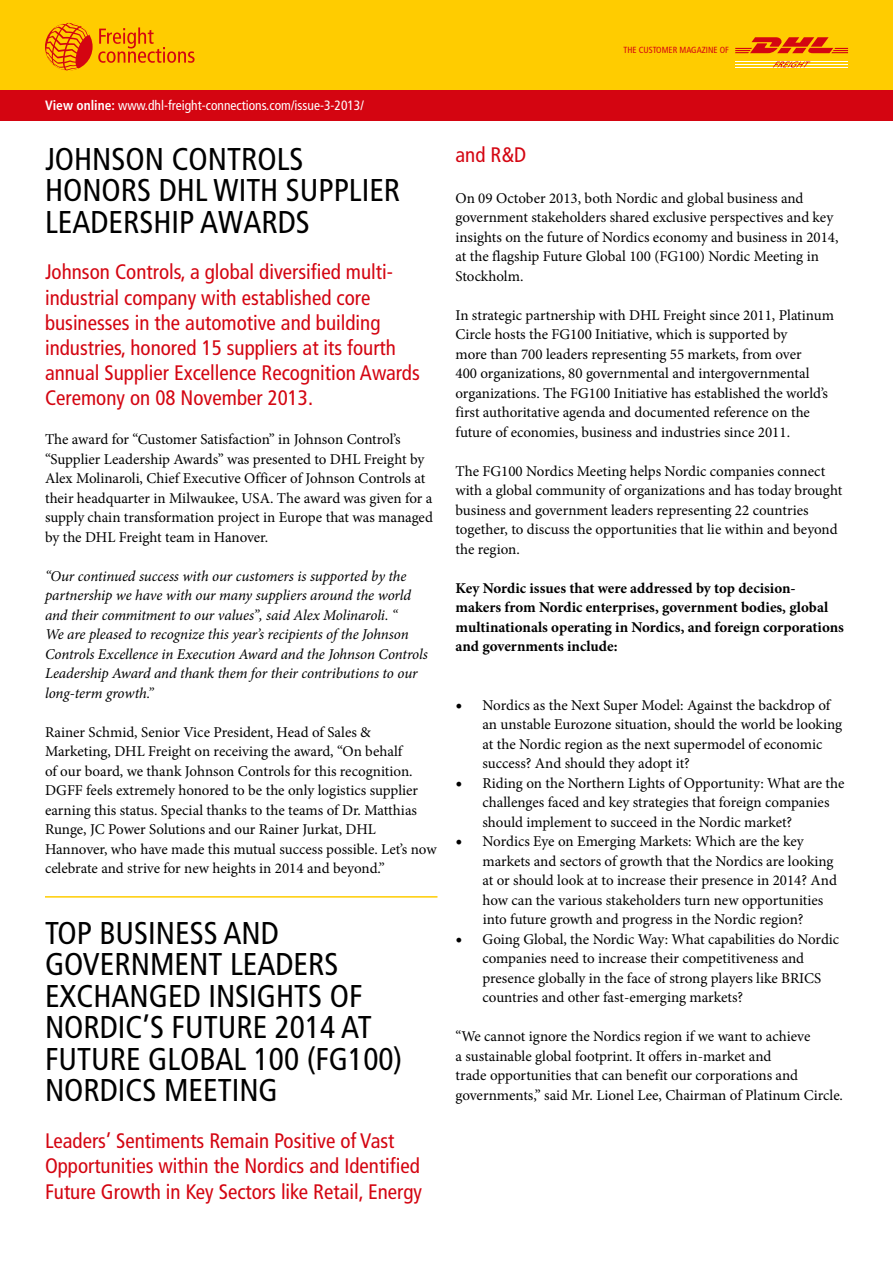
<style>
.page{position:relative;width:893px;height:1263px;background:#fff}
.page>*{position:absolute;margin:0;border:0;box-sizing:border-box;transform-origin:0 0}
.t1{font:condensed 31.5px/31.5px "Frutiger LT Std";color:#000}
.t2{font:condensed 21px/25.2px "Frutiger LT Std";color:#d40511}
.t3{font:15px/19.5px "Minion Pro";letter-spacing:-.005em;color:#000}
.t4{font:italic 15px/19.5px "Minion Pro";letter-spacing:-.01em;color:#000}
.t5{font:700 15px/19.5px "Minion Pro";color:#000}
.t6{font:condensed 13.5px "Frutiger LT Std";color:#fff}
.t7{font:condensed 8.85px "Frutiger LT Std";color:#d40511}
.s1{font-weight:700}
.s2{font-size:18px}
</style>
<div class="page">
<div style="left:0;top:0;width:893px;height:90px;background:#fc0"></div>
<svg style="left:98px;top:27px;width:97px;height:36px"></svg>
<svg style="left:46px;top:23px;width:45px;height:48px"></svg>
<hr style="left:735px;top:62px;width:113px;height:1px;background:#fff">
<hr style="left:735px;top:64px;width:113px;height:1px;background:#fff">
<hr style="left:735px;top:67px;width:113px;height:1px;background:#fff">
<svg style="left:773px;top:61px;width:37px;height:6px"></svg>
<svg style="left:735px;top:37px;width:113px;height:16px"></svg>
<div style="left:0;top:90px;width:893px;height:30px;background:#d40511"></div>
<hr style="left:45px;top:896px;width:392px;height:2px;background:#fc0">
<p class="t6" style="left:45px;top:97px;width:320px"><span class="s1">View online:</span> www.dhl-freight-connections.com/issue-3-2013/</p>
<h1 class="t1" style="left:45px;top:143px;width:357px">JOHNSON CONTROLS<br>HONORS DHL WITH SUPPLIER<br>LEADERSHIP AWARDS</h1>
<p class="t2" style="left:45px;top:260px;width:376px">Johnson Controls, a global diversified multi&shy;industrial company with established core businesses in the automotive and building industries, honored 15 suppliers at its fourth annual Supplier Excellence Recognition Awards Ceremony on 08 November 2013.</p>
<p class="t3" style="left:45px;top:430px;width:389px">The award for “Customer Satisfaction” in Johnson Control’s “Supplier Leadership Awards” was presented to DHL Freight by Alex Molinaroli, Chief Executive Officer of Johnson Controls at their headquarter in Milwaukee, USA. The award was given for a supply chain transformation project in Europe that was managed by the DHL Freight team in Hanover.</p>
<p class="t4" style="left:45px;top:566px;width:384px">“Our continued success with our customers is supported by the partnership we have with our many suppliers around the world and their commitment to our values”, said Alex Molinaroli. “<br>We are pleased to recognize this year’s recipients of the Johnson Controls Excellence in Execution Award and the Johnson Controls Leadership Award and thank them for their contributions to our long-term growth.”</p>
<p class="t3" style="left:45px;top:722px;width:393px">Rainer Schmid, Senior Vice President, Head of Sales &amp; Marketing, DHL Freight on receiving the award, “On behalf<br>of our board, we thank Johnson Controls for this recognition.<br>DGFF feels extremely honored to be the only logistics supplier earning this status. Special thanks to the teams of Dr. Matthias Runge, JC Power Solutions and our Rainer Jurkat, DHL Hannover, who have made this mutual success possible. Let’s now celebrate and strive for new heights in 2014 and beyond.”</p>
<h1 class="t1" style="left:45px;top:917px;width:359px">TOP BUSINESS AND<br>GOVERNMENT LEADERS<br>EXCHANGED INSIGHTS OF<br>NORDIC’S FUTURE 2014 AT<br>FUTURE GLOBAL 100 (FG100)<br>NORDICS MEETING</h1>
<h2 class="t2" style="left:45px;top:1128px;width:379px">Leaders’ Sentiments Remain Positive of Vast<br>Opportunities within the Nordics and Identified<br>Future Growth in Key Sectors like Retail, Energy</h2>
<p class="t7" style="left:623px;top:45px;width:107px">The Customer Magazine of</p>
<h2 class="t2" style="left:455px;top:142px;width:72px">and R&amp;D</h2>
<p class="t3" style="left:455px;top:188px;width:385px">On 09 October 2013, both Nordic and global business and government stakeholders shared exclusive perspectives and key insights on the future of Nordics economy and business in 2014, at the flagship Future Global 100 (FG100) Nordic Meeting in Stockholm.</p>
<p class="t3" style="left:455px;top:305px;width:380px">In strategic partnership with DHL Freight since 2011, Platinum Circle hosts the FG100 Initiative, which is supported by<br>more than 700 leaders representing 55 markets, from over<br>400 organizations, 80 governmental and intergovernmental organizations. The FG100 Initiative has established the world’s first authoritative agenda and documented reference on the future of economies, business and industries since 2011.</p>
<p class="t3" style="left:455px;top:461px;width:388px">The FG100 Nordics Meeting helps Nordic companies connect with a global community of organizations and has today brought business and government leaders representing 22 countries together, to discuss the opportunities that lie within and beyond the region.</p>
<p class="t5" style="left:455px;top:578px;width:390px">Key Nordic issues that were addressed by top decision&shy;makers from Nordic enterprises, government bodies, global multinationals operating in Nordics, and foreign corporations and governments include:</p>
<p class="t3" style="left:482px;top:695px;width:361px;text-indent:-27px"><span class="s2">•</span> Nordics as the Next Super Model: Against the backdrop of an unstable Eurozone situation, should the world be looking at the Nordic region as the next supermodel of economic success? And should they adopt it?</p>
<p class="t3" style="left:482px;top:773px;width:363px;text-indent:-27px"><span class="s2">•</span> Riding on the Northern Lights of Opportunity: What are the challenges faced and key strategies that foreign companies should implement to succeed in the Nordic market?</p>
<p class="t3" style="left:482px;top:832px;width:356px;text-indent:-27px"><span class="s2">•</span> Nordics Eye on Emerging Markets: Which are the key markets and sectors of growth that the Nordics are looking at or should look at to increase their presence in 2014? And how can the various stakeholders turn new opportunities into future growth and progress in the Nordic region?</p>
<p class="t3" style="left:482px;top:929px;width:358px;text-indent:-27px"><span class="s2">•</span> Going Global, the Nordic Way: What capabilities do Nordic companies need to increase their competitiveness and presence globally in the face of strong players like BRICS countries and other fast-emerging markets?</p>
<p class="t3" style="left:455px;top:1027px;width:389px">“We cannot ignore the Nordics region if we want to achieve<br>a sustainable global footprint. It offers in-market and<br>trade opportunities that can benefit our corporations and governments,” said Mr. Lionel Lee, Chairman of Platinum Circle.</p>
</div>
